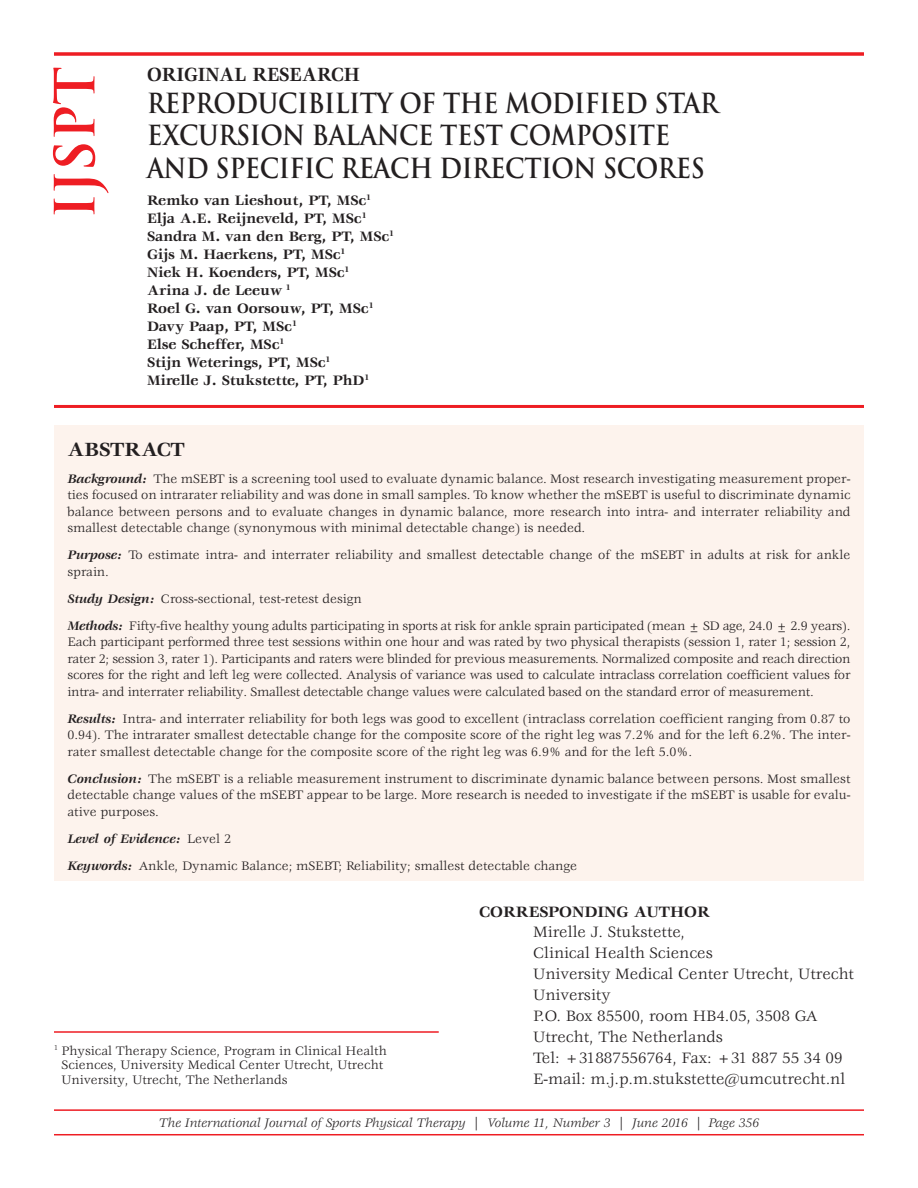
<style>
.page{position:relative;width:918px;height:1188px;background:#fff}
.page>*{position:absolute;margin:0;border:0;box-sizing:border-box;transform-origin:0 0}
.t1{font:700 54px "Trajan Pro";color:#ee1d23}
.t2{font:700 27px/32.2px "Trajan Pro";letter-spacing:-.015em;color:#231f20;scale:.9 1}
.t3{font:700 21px "Veljovic Std";color:#231f20;scale:.9 1}
.t4{font:700 21px "Veljovic Std";color:#231f20}
.t5{font:16.5px/21px "Veljovic Std";color:#231f20}
.t6{font:700 16.5px "Veljovic Std";color:#231f20}
.t7{font:700 15px/18px "Veljovic Std";color:#231f20}
.t8{font:13.5px/16.5px "Veljovic Std";color:#231f20;text-align:justify}
.t9{font:italic 13.5px "Veljovic Std";color:#231f20}
.s1{font-weight:700;font-style:italic}
</style>
<div class="page">
<hr style="left:54px;top:1109px;width:810px;height:2px;background:#ee1d23">
<hr style="left:54px;top:1134px;width:810px;height:1px;background:#ee1d23">
<div style="left:54px;top:426px;width:810px;height:455px;background:#fdf3ed"></div>
<svg style="left:54px;top:52px;width:810px;height:4px"></svg>
<hr style="left:54px;top:1031px;width:385px;height:2px;background:#ee1d23">
<hr style="left:54px;top:405px;width:810px;height:3px;background:#ee1d23">
<h1 class="t1" style="left:44px;top:219px;width:154px;rotate:-90deg">IJSPT</h1>
<h3 class="t3" style="left:147px;top:66px;width:238px">ORIGINAL RESEARCH</h3>
<h2 class="t2" style="left:147px;top:88px;width:637px">REPRODUCIBILITY OF THE MODIFIED STAR<br>EXCURSION BALANCE TEST COMPOSITE<br>AND SPECIFIC REACH DIRECTION SCORES</h2>
<p class="t7" style="left:147px;top:192px;width:249px">Remko van Lieshout, PT, MSc<sup>1<br></sup>Elja A.E. Reijneveld, PT, MSc<sup>1<br></sup>Sandra M. van den Berg, PT, MSc<sup>1<br></sup>Gijs M. Haerkens, PT, MSc<sup>1<br></sup>Niek H. Koenders, PT, MSc<sup>1<br></sup>Arina J. de Leeuw <sup>1<br></sup>Roel G. van Oorsouw, PT, MSc<sup>1<br></sup>Davy Paap, PT, MSc<sup>1<br></sup>Else Scheffer, MSc<sup>1<br></sup>Stijn Weterings, PT, MSc<sup>1<br></sup>Mirelle J. Stukstette, PT, PhD<sup>1</sup></p>
<h3 class="t4" style="left:68px;top:441px;width:119px">ABSTRACT</h3>
<p class="t8" style="left:68px;top:471px;width:785px"><span class="s1">Background:</span> The mSEBT is a screening tool used to evaluate dynamic balance. Most research investigating measurement proper&shy;ties focused on intrarater reliability and was done in small samples. To know whether the mSEBT is useful to discriminate dynamic balance between persons and to evaluate changes in dynamic balance, more research into intra- and interrater reliability and smallest detectable change (synonymous with minimal detectable change) is needed.</p>
<p class="t8" style="left:68px;top:548px;width:785px"><span class="s1">Purpose:</span> To estimate intra- and interrater reliability and smallest detectable change of the mSEBT in adults at risk for ankle sprain.</p>
<p class="t8" style="left:68px;top:586px;width:784px;line-height:27px"><span class="s1">Study Design:</span> Cross-sectional, test-retest design<br><span class="s1">Methods:</span> Fifty-five healthy young adults participating in sports at risk for ankle sprain participated (mean ± SD age, 24.0 ± 2.9 years).</p>
<p class="t8" style="left:68px;top:635px;width:785px">Each participant performed three test sessions within one hour and was rated by two physical therapists (session 1, rater 1; session 2, rater 2; session 3, rater 1). Participants and raters were blinded for previous measurements. Normalized composite and reach direction scores for the right and left leg were collected. Analysis of variance was used to calculate intraclass correlation coefficient values for intra- and interrater reliability. Smallest detectable change values were calculated based on the standard error of measurement.</p>
<p class="t8" style="left:68px;top:711px;width:784px"><span class="s1">Results:</span> Intra- and interrater reliability for both legs was good to excellent (intraclass correlation coefficient ranging from 0.87 to 0.94). The intrarater smallest detectable change for the composite score of the right leg was 7.2% and for the left 6.2%. The inter&shy;rater smallest detectable change for the composite score of the right leg was 6.9% and for the left 5.0%.</p>
<p class="t8" style="left:68px;top:771px;width:785px"><span class="s1">Conclusion:</span> The mSEBT is a reliable measurement instrument to discriminate dynamic balance between persons. Most smallest detectable change values of the mSEBT appear to be large. More research is needed to investigate if the mSEBT is usable for evalu&shy;ative purposes.</p>
<p class="t8" style="left:68px;top:826px;width:511px;line-height:27px"><span class="s1">Level of Evidence:</span> Level 2<br><span class="s1">Keywords:</span> Ankle, Dynamic Balance; mSEBT; Reliability; smallest detectable change</p>
<p class="t8" style="left:62px;top:1044px;width:327px;line-height:15px;text-align:left;text-indent:-8px"><sup>1</sup> Physical Therapy Science, Program in Clinical Health<br>Sciences, University Medical Center Utrecht, Utrecht<br>University, Utrecht, The Netherlands</p>
<p class="t6" style="left:479px;top:905px;width:232px">CORRESPONDING AUTHOR</p>
<p class="t5" style="left:533px;top:923px;width:322px">Mirelle J. Stukstette,<br>Clinical Health Sciences<br>University Medical Center Utrecht, Utrecht<br>University<br>P.O. Box 85500, room HB4.05, 3508 GA<br>Utrecht, The Netherlands<br>Tel: +31887556764, Fax: +31 887 55 34 09<br>E-mail: m.j.p.m.stukstette@umcutrecht.nl</p>
<p class="t9" style="left:159px;top:1117px;width:602px">The International Journal of Sports Physical Therapy | Volume 11, Number 3 | June 2016 | Page 356</p>
</div>
